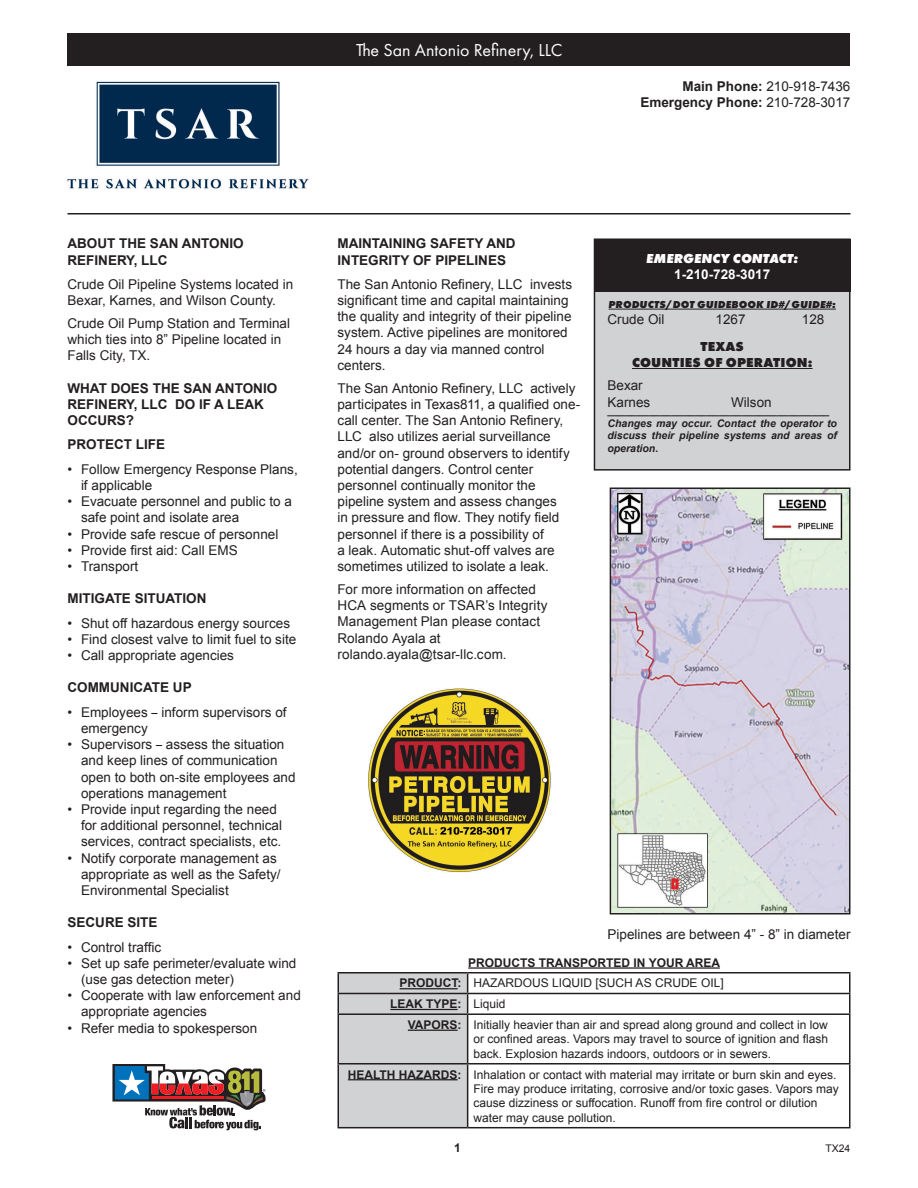
<style>
.page{position:relative;width:918px;height:1188px;background:#fff}
.page>*{position:absolute;margin:0;border:0;box-sizing:border-box;transform-origin:0 0}
.TOC-Companies{font:18px "Futura PT";color:#fff}
.t1{font:13.5px/16.2px "Arial";color:#231f20}
.t2{font:700 13.5px/16.2px "Arial";color:#231f20}
.t3{font:800 13.5px "Futura PT";letter-spacing:.01em;color:#231f20}
.t4{font:italic 800 13.5px "Futura PT";color:#fff}
.t5{font:700 13.5px "Arial";color:#fff}
.t6{font:12px/14.4px "Arial";color:#231f20;text-align:justify}
.t7{font:700 12px "Arial";color:#231f20}
.t8{font:italic 700 10.5px/12.6px "Arial";color:#231f20;text-align:justify}
.t9{font:italic 800 10.5px "Futura PT";letter-spacing:.01em;color:#231f20}
.t10{font:10.5px "Arial";color:#231f20}
.s1{font-weight:700}
.s2{font-weight:400}
.s3{font-family:"Arial Narrow"}
</style>
<div class="page">
<div style="left:68px;top:34px;width:782px;height:32px;background:#231f20"></div>
<div style="left:594px;top:239px;width:256px;height:231px;background:#d1d2d4"></div>
<div style="left:594px;top:238px;width:256px;height:233px;border:2px solid #231f20"></div>
<hr style="left:68px;top:213px;width:782px;height:1px;background:#231f20">
<div style="left:594px;top:239px;width:256px;height:52px;background:#231f20"></div>
<hr style="left:609px;top:309px;width:227px;height:1px;background:#231f20">
<hr style="left:632px;top:368px;width:181px;height:1px;background:#231f20">
<svg style="left:112px;top:1064px;width:154px;height:66px"></svg>
<img style="left:368px;top:688px;width:183px;height:184px">
<hr style="left:468px;top:1013px;width:383px;height:2px;background:#231f20">
<hr style="left:849px;top:1015px;width:1px;height:48px;background:#231f20">
<hr style="left:468px;top:1063px;width:383px;height:2px;background:#231f20">
<hr style="left:849px;top:1065px;width:1px;height:62px;background:#231f20">
<hr style="left:468px;top:1127px;width:383px;height:1px;background:#231f20">
<hr style="left:338px;top:972px;width:130px;height:2px;background:#231f20">
<svg style="left:338px;top:973px;width:130px;height:155px;background:#c7c8ca"></svg>
<hr style="left:468px;top:972px;width:383px;height:2px;background:#231f20">
<svg style="left:849px;top:974px;width:1px;height:39px"></svg>
<hr style="left:338px;top:993px;width:130px;height:1px;background:#231f20">
<hr style="left:468px;top:993px;width:383px;height:1px;background:#231f20">
<hr style="left:468px;top:967px;width:252px;height:2px;background:#231f20">
<hr style="left:400px;top:988px;width:58px;height:1px;background:#231f20">
<hr style="left:390px;top:1009px;width:68px;height:1px;background:#231f20">
<hr style="left:408px;top:1030px;width:50px;height:1px;background:#231f20">
<hr style="left:348px;top:1079px;width:110px;height:1px;background:#231f20">
<img style="left:612px;top:489px;width:236px;height:423px">
<div style="left:610px;top:487px;width:240px;height:427px;border:1px solid #231f20"></div>
<img style="left:66px;top:81px;width:243px;height:108px">
<p class="TOC-Companies" style="left:356px;top:39px;width:208px">The San Antonio Refinery, LLC</p>
<p class="t1" style="left:682px;top:78px;width:170px"><span class="s1">Main Phone:</span> 210-918-7436</p>
<p class="t2" style="left:640px;top:95px;width:212px">Emergency Phone: <span class="s2">210-728-3017</span></p>
<p class="t2" style="left:68px;top:236px;width:178px">ABOUT THE SAN ANTONIO<br>REFINERY, LLC</p>
<p class="t1" style="left:68px;top:276px;width:227px">Crude Oil Pipeline Systems located in<br>Bexar, Karnes, and Wilson County.</p>
<p class="t1" style="left:68px;top:315px;width:224px">Crude Oil Pump Station and Terminal which ties into 8” Pipeline located in<br>Falls City, TX.</p>
<p class="t2" style="left:68px;top:380px;width:211px">WHAT DOES THE SAN ANTONIO<br>REFINERY, LLC DO IF A LEAK<br>OCCURS?</p>
<p class="t2" style="left:68px;top:437px;width:99px">PROTECT LIFE</p>
<p class="t1" style="left:68px;top:461px;width:232px">• Follow Emergency Response Plans,</p>
<p class="t1" style="left:81px;top:477px;width:73px">if applicable</p>
<p class="t1" style="left:68px;top:493px;width:226px">• Evacuate personnel and public to a</p>
<p class="t1" style="left:81px;top:510px;width:160px">safe point and isolate area</p>
<p class="t1" style="left:68px;top:526px;width:212px">• Provide safe rescue of personnel</p>
<p class="t1" style="left:68px;top:542px;width:172px">• Provide first aid: Call EMS</p>
<p class="t1" style="left:68px;top:558px;width:72px">• Transport</p>
<p class="t2" style="left:68px;top:591px;width:140px">MITIGATE SITUATION</p>
<p class="t1" style="left:68px;top:615px;width:224px">• Shut off hazardous energy sources</p>
<p class="t1" style="left:68px;top:631px;width:230px">• Find closest valve to limit fuel to site</p>
<p class="t1" style="left:68px;top:647px;width:168px">• Call appropriate agencies</p>
<p class="t2" style="left:68px;top:680px;width:126px">COMMUNICATE UP</p>
<p class="t1" style="left:81px;top:704px;width:207px;text-indent:-14px">• Employees <span class="s3">–</span> inform supervisors of emergency</p>
<p class="t1" style="left:81px;top:736px;width:216px;text-indent:-14px">• Supervisors <span class="s3">–</span> assess the situation and keep lines of communication open to both on-site employees and operations management</p>
<p class="t1" style="left:81px;top:801px;width:203px;text-indent:-14px">• Provide input regarding the need for additional personnel, technical services, contract specialists, etc.</p>
<p class="t1" style="left:81px;top:850px;width:201px;text-indent:-14px">• Notify corporate management as appropriate as well as the Safety/<br>Environmental Specialist</p>
<p class="t2" style="left:68px;top:915px;width:92px">SECURE SITE</p>
<p class="t1" style="left:68px;top:939px;width:95px">• Control traffic</p>
<p class="t1" style="left:81px;top:955px;width:217px;text-indent:-14px">• Set up safe perimeter/evaluate wind (use gas detection meter)</p>
<p class="t1" style="left:81px;top:988px;width:221px;text-indent:-14px">• Cooperate with law enforcement and appropriate agencies</p>
<p class="t1" style="left:68px;top:1020px;width:191px">• Refer media to spokesperson</p>
<p class="t2" style="left:338px;top:236px;width:180px">MAINTAINING SAFETY AND<br>INTEGRITY OF PIPELINES</p>
<p class="t1" style="left:338px;top:276px;width:236px">The San Antonio Refinery, LLC invests significant time and capital maintaining the quality and integrity of their pipeline system. Active pipelines are monitored 24 hours a day via manned control centers.</p>
<p class="t1" style="left:338px;top:380px;width:244px">The San Antonio Refinery, LLC actively participates in Texas811, a qualified one&shy;call center. The San Antonio Refinery, LLC also utilizes aerial surveillance and/or on- ground observers to identify potential dangers. Control center personnel continually monitor the pipeline system and assess changes<br>in pressure and flow. They notify field personnel if there is a possibility of<br>a leak. Automatic shut-off valves are sometimes utilized to isolate a leak.</p>
<p class="t1" style="left:338px;top:581px;width:212px">For more information on affected<br>HCA segments or TSAR’s Integrity<br>Management Plan please contact<br>Rolando Ayala at rolando.ayala@tsar-llc.com.</p>
<p class="t4" style="left:646px;top:250px;width:154px">EMERGENCY CONTACT:</p>
<p class="t5" style="left:674px;top:266px;width:98px">1-210-728-3017</p>
<p class="t9" style="left:609px;top:298px;width:229px">PRODUCTS/DOT GUIDEBOOK ID#/GUIDE#:</p>
<p class="t1" style="left:608px;top:312px;width:59px">Crude Oil</p>
<p class="t1" style="left:716px;top:312px;width:32px">1267</p>
<p class="t1" style="left:802px;top:312px;width:24px">128</p>
<p class="t3" style="left:701px;top:338px;width:45px">TEXAS</p>
<p class="t3" style="left:632px;top:354px;width:182px">COUNTIES OF OPERATION:</p>
<p class="t1" style="left:608px;top:378px;width:37px">Bexar</p>
<p class="t1" style="left:608px;top:394px;width:44px">Karnes</p>
<p class="t1" style="left:731px;top:394px;width:42px">Wilson</p>
<p class="t8" style="left:608px;top:404px;width:223px">______________________________________</p>
<p class="t8" style="left:608px;top:417px;width:231px">Changes may occur. Contact the operator to discuss their pipeline systems and areas of operation.</p>
<p class="t1" style="left:608px;top:926px;width:245px">Pipelines are between 4” - 8” in diameter</p>
<p class="t7" style="left:468px;top:955px;width:254px">PRODUCTS TRANSPORTED IN YOUR AREA</p>
<p class="t7" style="left:400px;top:975px;width:63px">PRODUCT:</p>
<p class="t6" style="left:474px;top:976px;width:252px">HAZARDOUS LIQUID [SUCH AS CRUDE OIL]</p>
<p class="t7" style="left:390px;top:996px;width:73px">LEAK TYPE:</p>
<p class="t6" style="left:474px;top:997px;width:34px">Liquid</p>
<p class="t7" style="left:408px;top:1017px;width:55px">VAPORS:</p>
<p class="t6" style="left:474px;top:1018px;width:356px">Initially heavier than air and spread along ground and collect in low or confined areas. Vapors may travel to source of ignition and flash back. Explosion hazards indoors, outdoors or in sewers.</p>
<p class="t7" style="left:348px;top:1066px;width:115px">HEALTH HAZARDS:</p>
<p class="t6" style="left:474px;top:1067px;width:367px;text-align:left">Inhalation or contact with material may irritate or burn skin and eyes.<br>Fire may produce irritating, corrosive and/or toxic gases. Vapors may cause dizziness or suffocation. Runoff from fire control or dilution water may cause pollution.</p>
<p class="t7" style="left:454px;top:1140px;width:8px">1</p>
<p class="t10" style="left:825px;top:1141px;width:27px">TX24</p>
</div>
